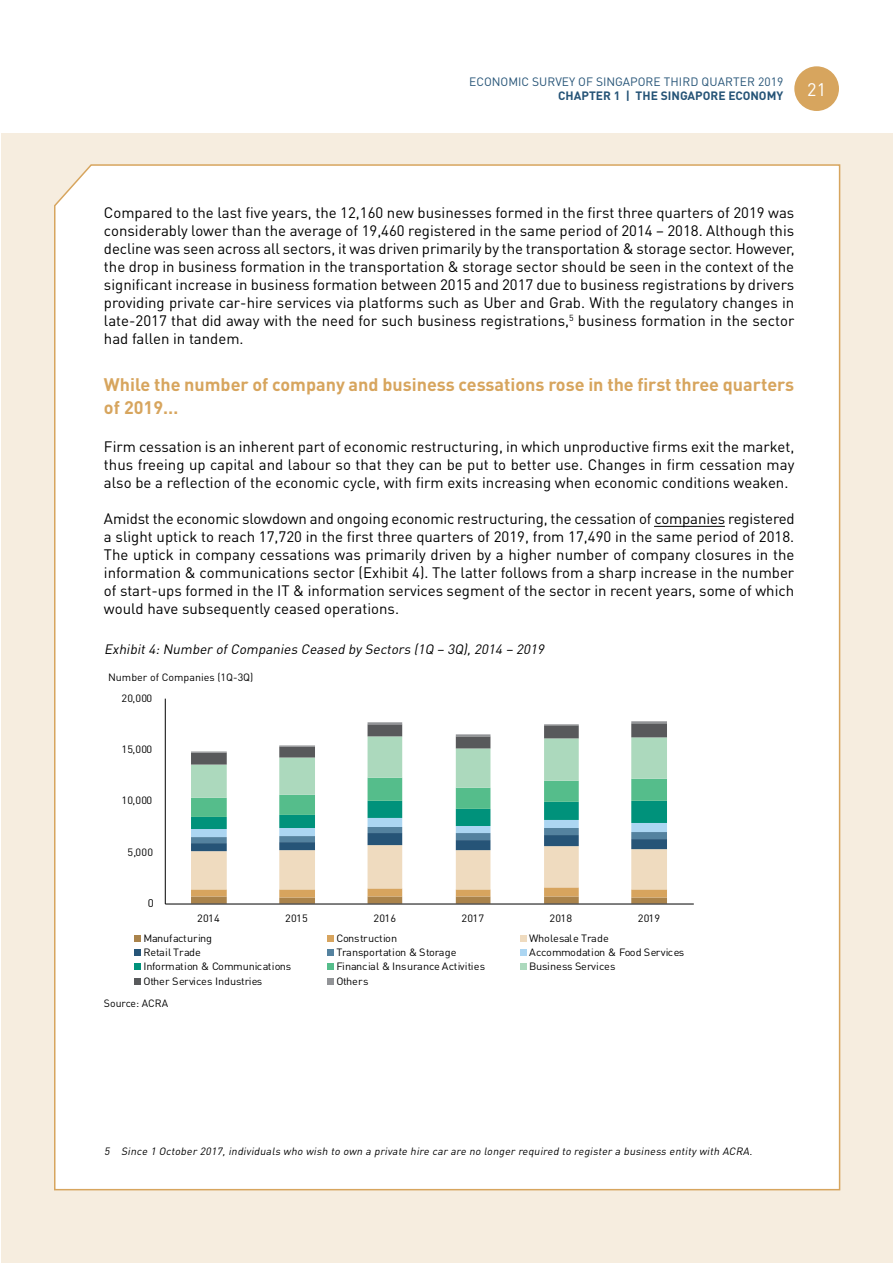
<style>
.page{position:relative;width:893px;height:1263px;background:#fff}
.page>*{position:absolute;margin:0;border:0;box-sizing:border-box;transform-origin:0 0}
.t1{font:700 18px/22.5px "DIN Pro";color:#d7a55e}
.t2{font:18px "DIN Pro";color:#fff}
.t3{font:15px/18px "DIN Pro";color:#000;text-align:justify}
.t4{font:italic 13.5px "DIN Pro";color:#000}
.t5{font:12px "DIN Pro";color:#265477}
.t6{font:700 12px "DIN Pro";color:#265477}
.t7{font:11.1px "DIN Pro";color:#000;scale:1.04 1}
.t8{font:10.5px "DIN Pro";color:#000;scale:1.04 1}
.t9{font:italic 10.5px "DIN Pro";color:#000}
.t10{font:10.5px "DIN Pro";color:#000}
.t11{font:10.5px "DIN Pro";letter-spacing:-.02em;color:#000;scale:1.04 1}
</style>
<div class="page">
<div style="left:2px;top:134px;width:891px;height:1129px;background:#f6eddf"></div>
<div style="left:794px;top:66px;width:45px;height:45px;background:#d7a55e;border-radius:50%"></div>
<div style="left:54px;top:164px;width:787px;height:1027px;background:#fff"></div>
<hr style="left:654px;top:526px;width:71px;height:1px;background:#000">
<div style="left:113px;top:684px;width:596px;height:304px;background:#fff"></div>
<svg style="left:191px;top:723px;width:476px;height:180px"></svg>
<hr style="left:631px;top:721px;width:36px;height:2px;background:#929497">
<hr style="left:544px;top:724px;width:35px;height:1px;background:#929497">
<hr style="left:456px;top:734px;width:34px;height:2px;background:#929497">
<hr style="left:368px;top:722px;width:34px;height:2px;background:#929497">
<hr style="left:279px;top:745px;width:36px;height:1px;background:#929497">
<hr style="left:191px;top:751px;width:36px;height:1px;background:#929497">
<hr style="left:165px;top:699px;width:1px;height:205px;background:#000">
<hr style="left:165px;top:903px;width:529px;height:1px;background:#000">
<div style="left:134px;top:936px;width:7px;height:6px;background:#aa834b"></div>
<svg style="left:328px;top:936px;width:6px;height:6px"></svg>
<svg style="left:520px;top:936px;width:6px;height:6px"></svg>
<div style="left:134px;top:950px;width:7px;height:6px;background:#265477"></div>
<svg style="left:328px;top:950px;width:6px;height:6px"></svg>
<svg style="left:520px;top:950px;width:6px;height:6px"></svg>
<div style="left:134px;top:964px;width:7px;height:6px;background:#00927b"></div>
<svg style="left:328px;top:964px;width:6px;height:6px"></svg>
<svg style="left:520px;top:964px;width:6px;height:6px"></svg>
<div style="left:134px;top:978px;width:7px;height:6px;background:#58595b"></div>
<svg style="left:328px;top:978px;width:6px;height:6px"></svg>
<p class="t5" style="left:469px;top:74px;width:316px">ECONOMIC SURVEY OF SINGAPORE THIRD QUARTER 2019</p>
<p class="t6" style="left:558px;top:88px;width:227px">CHAPTER 1 | THE SINGAPORE ECONOMY</p>
<p class="t2" style="left:807px;top:77px;width:20px">21</p>
<p class="t3" style="left:104px;top:203px;width:692px">Compared to the last five years, the 12,160 new businesses formed in the first three quarters of 2019 was considerably lower than the average of 19,460 registered in the same period of 2014 – 2018. Although this decline was seen across all sectors, it was driven primarily by the transportation &amp; storage sector. However, the drop in business formation in the transportation &amp; storage sector should be seen in the context of the significant increase in business formation between 2015 and 2017 due to business registrations by drivers providing private car-hire services via platforms such as Uber and Grab. With the regulatory changes in late-2017 that did away with the need for such business registrations,<sup>5</sup> business formation in the sector had fallen in tandem.</p>
<p class="t1" style="left:104px;top:373px;width:692px">While the number of company and business cessations rose in the first three quarters of 2019…</p>
<p class="t3" style="left:104px;top:437px;width:692px">Firm cessation is an inherent part of economic restructuring, in which unproductive firms exit the market, thus freeing up capital and labour so that they can be put to better use. Changes in firm cessation may also be a reflection of the economic cycle, with firm exits increasing when economic conditions weaken.</p>
<p class="t3" style="left:104px;top:509px;width:692px">Amidst the economic slowdown and ongoing economic restructuring, the cessation of companies registered a slight uptick to reach 17,720 in the first three quarters of 2019, from 17,490 in the same period of 2018.<br>The uptick in company cessations was primarily driven by a higher number of company closures in the information &amp; communications sector (Exhibit 4). The latter follows from a sharp increase in the number of start-ups formed in the IT &amp; information services segment of the sector in recent years, some of which would have subsequently ceased operations.</p>
<p class="t4" style="left:104px;top:640px;width:445px">Exhibit4:Number ofCompanies Ceased by Sectors (1Q – 3Q),2014 – 2019</p>
<p class="t10" style="left:108px;top:670px;width:147px">Number of Companies (1Q-3Q)</p>
<p class="t8" style="left:122px;top:691px;width:31px">20,000</p>
<p class="t8" style="left:122px;top:742px;width:31px">15,000</p>
<p class="t8" style="left:122px;top:793px;width:31px">10,000</p>
<p class="t8" style="left:127px;top:845px;width:26px">5,000</p>
<p class="t7" style="left:148px;top:895px;width:7px">0</p>
<p class="t8" style="left:197px;top:911px;width:23px">2014</p>
<p class="t8" style="left:285px;top:911px;width:23px">2015</p>
<p class="t8" style="left:373px;top:911px;width:23px">2016</p>
<p class="t8" style="left:461px;top:911px;width:23px">2017</p>
<p class="t8" style="left:550px;top:911px;width:23px">2018</p>
<p class="t8" style="left:638px;top:911px;width:23px">2019</p>
<p class="t8" style="left:143px;top:931px;width:68px">Manufacturing</p>
<p class="t8" style="left:336px;top:931px;width:60px">Construction</p>
<p class="t8" style="left:529px;top:931px;width:78px">Wholesale Trade</p>
<p class="t8" style="left:143px;top:945px;width:57px">Retail Trade</p>
<p class="t8" style="left:336px;top:945px;width:117px">Transportation &amp; Storage</p>
<p class="t11" style="left:529px;top:945px;width:150px">Accommodation &amp; Food Services</p>
<p class="t8" style="left:143px;top:959px;width:144px">Information &amp; Communications</p>
<p class="t8" style="left:336px;top:959px;width:145px">Financial &amp; Insurance Activities</p>
<p class="t8" style="left:529px;top:959px;width:84px">Business Services</p>
<p class="t8" style="left:143px;top:973px;width:116px">Other Services Industries</p>
<p class="t8" style="left:336px;top:973px;width:33px">Others</p>
<p class="t10" style="left:104px;top:996px;width:66px">Source: ACRA</p>
<p class="t9" style="left:104px;top:1143px;width:652px">5 Since 1 October 2017, individuals who wish to own a private hire car are no longer required to register a business entity with ACRA.</p>
</div>
